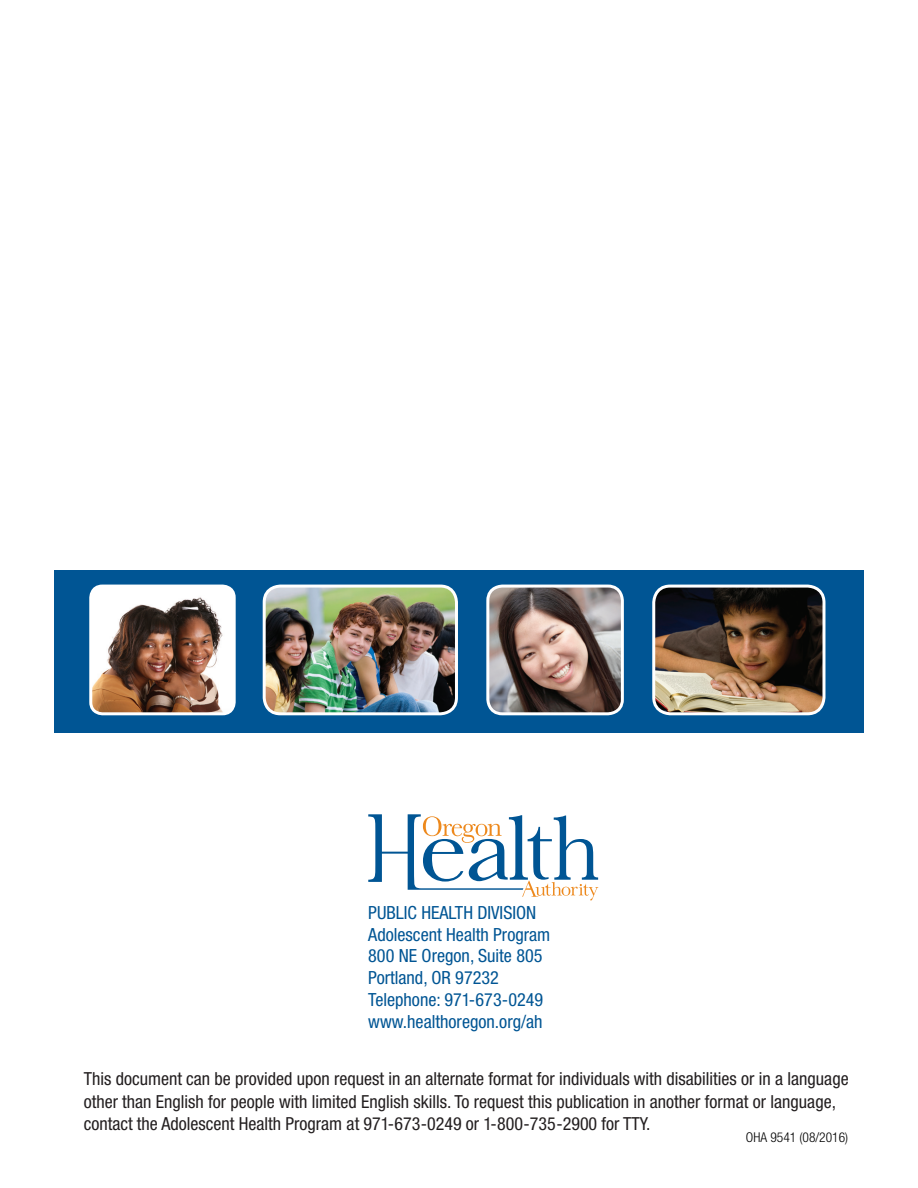
<style>
.page{position:relative;width:918px;height:1188px;background:#fff}
.page>*{position:absolute;margin:0;border:0;box-sizing:border-box;transform-origin:0 0}
.t1{font:condensed 18.15px/21.8px "Helvetica Neue LT Std";color:#005594}
.t2{font:condensed 18px/22.5px "Helvetica Neue LT Std";color:#231f20}
.t3{font:300 condensed 13.5px "Helvetica Neue LT Std";color:#000}
</style>
<div class="page">
<svg style="left:368px;top:814px;width:230px;height:87px"></svg>
<div style="left:54px;top:570px;width:810px;height:163px;background:#005594"></div>
<img style="left:93px;top:586px;width:139px;height:125px">
<div style="left:89px;top:585px;width:147px;height:130px;border:3px solid #fff;border-radius:12px"></div>
<img style="left:490px;top:586px;width:130px;height:125px">
<div style="left:486px;top:585px;width:138px;height:130px;border:3px solid #fff;border-radius:15px"></div>
<img style="left:264px;top:586px;width:192px;height:128px">
<div style="left:263px;top:585px;width:195px;height:130px;border:3px solid #fff;border-radius:16px"></div>
<img style="left:656px;top:586px;width:168px;height:128px">
<div style="left:652px;top:585px;width:173px;height:130px;border:3px solid #fff;border-radius:17px"></div>
<p class="t1" style="left:368px;top:901px;width:184px">PUBLIC HEALTH DIVISION<br>Adolescent Health Program<br>800 NE Oregon, Suite 805<br>Portland, OR 97232<br>Telephone: 971-673-0249 www.healthoregon.org/ah</p>
<p class="t2" style="left:84px;top:1068px;width:767px">This document can be provided upon request in an alternate format for individuals with disabilities or in a language other than English for people with limited English skills. To request this publication in another format or language, contact the Adolescent Health Program at 971-673-0249 or 1-800-735-2900 for TTY.</p>
<p class="t3" style="left:746px;top:1129px;width:104px">OHA 9541 (08/2016)</p>
</div>
